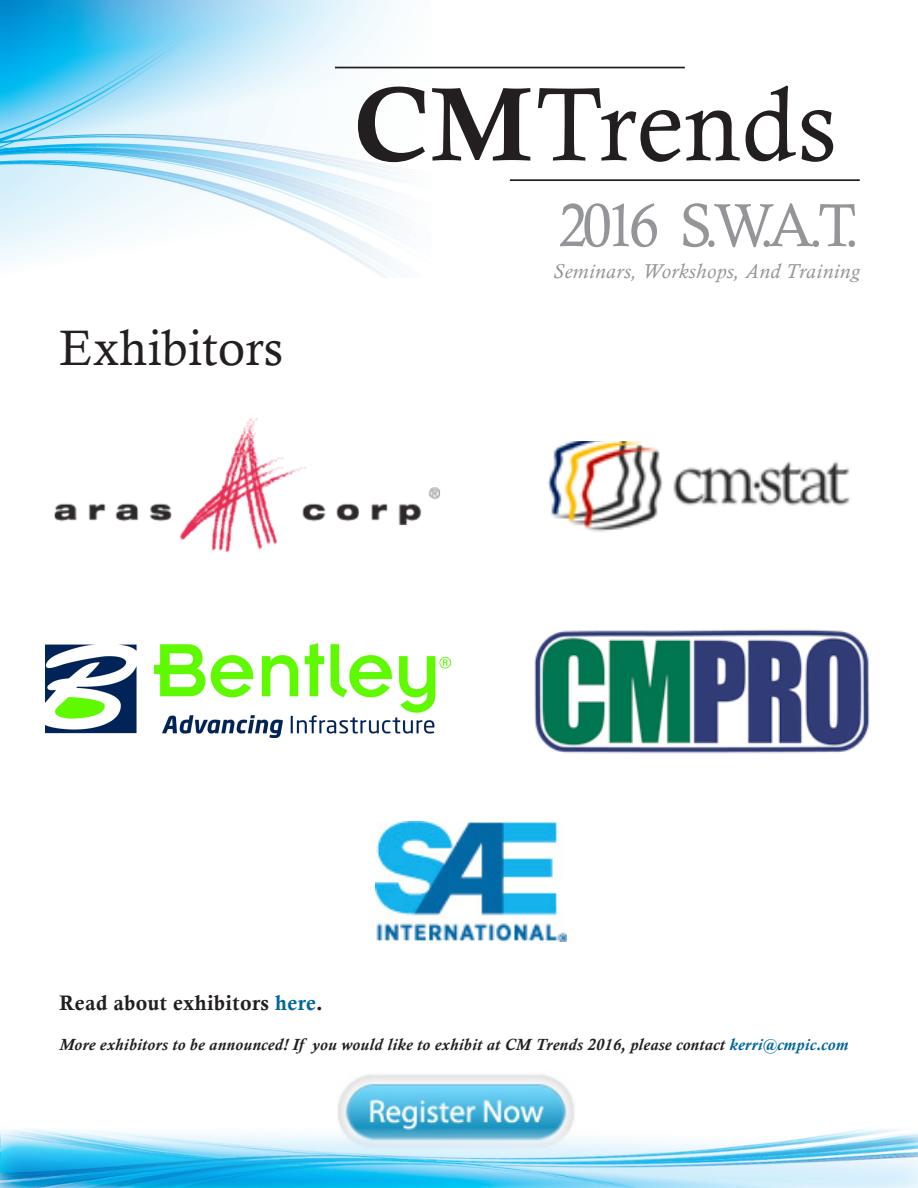
<style>
.page{position:relative;width:918px;height:1188px;background:#fff}
.page>*{position:absolute;margin:0;border:0;box-sizing:border-box;transform-origin:0 0}
.t1{font:104.55px "Calisto";letter-spacing:.01em;color:#231f20}
.t2{font:60.9px "Calisto";color:#939598;scale:.95 1}
.t3{font:49.8px "Calisto";letter-spacing:.01em;color:#231f20}
.t4{font:21px "Calis MT Bol";letter-spacing:.02em;color:#231f20}
.t5{font:italic 20.55px "Calisto";letter-spacing:.03em;color:#939598}
.t6{font:italic 700 16.5px "Calisto";letter-spacing:.02em;color:#231f20}
.s1{font-family:"Calis MT Bol"}
.s2{color:#00669b}
</style>
<div class="page">
<img style="left:0;top:1129px;width:918px;height:59px">
<img style="left:0;top:0;width:395px;height:261px">
<hr style="left:335px;top:67px;width:350px;height:1px;background:#231f20">
<hr style="left:510px;top:179px;width:350px;height:2px;background:#231f20">
<svg style="left:355px;top:2px;width:503px;height:276px"></svg>
<img style="left:338px;top:1074px;width:242px;height:76px">
<img style="left:54px;top:418px;width:386px;height:135px">
<img style="left:46px;top:643px;width:405px;height:94px">
<img style="left:534px;top:629px;width:336px;height:125px">
<img style="left:548px;top:441px;width:302px;height:91px">
<img style="left:375px;top:821px;width:191px;height:117px">
<svg style="left:376px;top:938px;width:191px;height:4px"></svg>
<h1 class="t1" style="left:353px;top:64px;width:485px"><span class="s1">CM</span>Trends</h1>
<h3 class="t3" style="left:59px;top:320px;width:225px">Exhibitors</h3>
<h2 class="t2" style="left:559px;top:190px;width:319px">2016 S.W.A.T.</h2>
<p class="t5" style="left:553px;top:259px;width:308px">Seminars, Workshops, And Training</p>
<p class="t4" style="left:59px;top:991px;width:265px">Read about exhibitors <span class="s2">here</span>.</p>
<p class="t6" style="left:59px;top:1035px;width:790px">More exhibitors to be announced! If you would like to exhibit at CM Trends 2016, please contact <span class="s2">kerri@cmpic.com</span></p>
</div>
